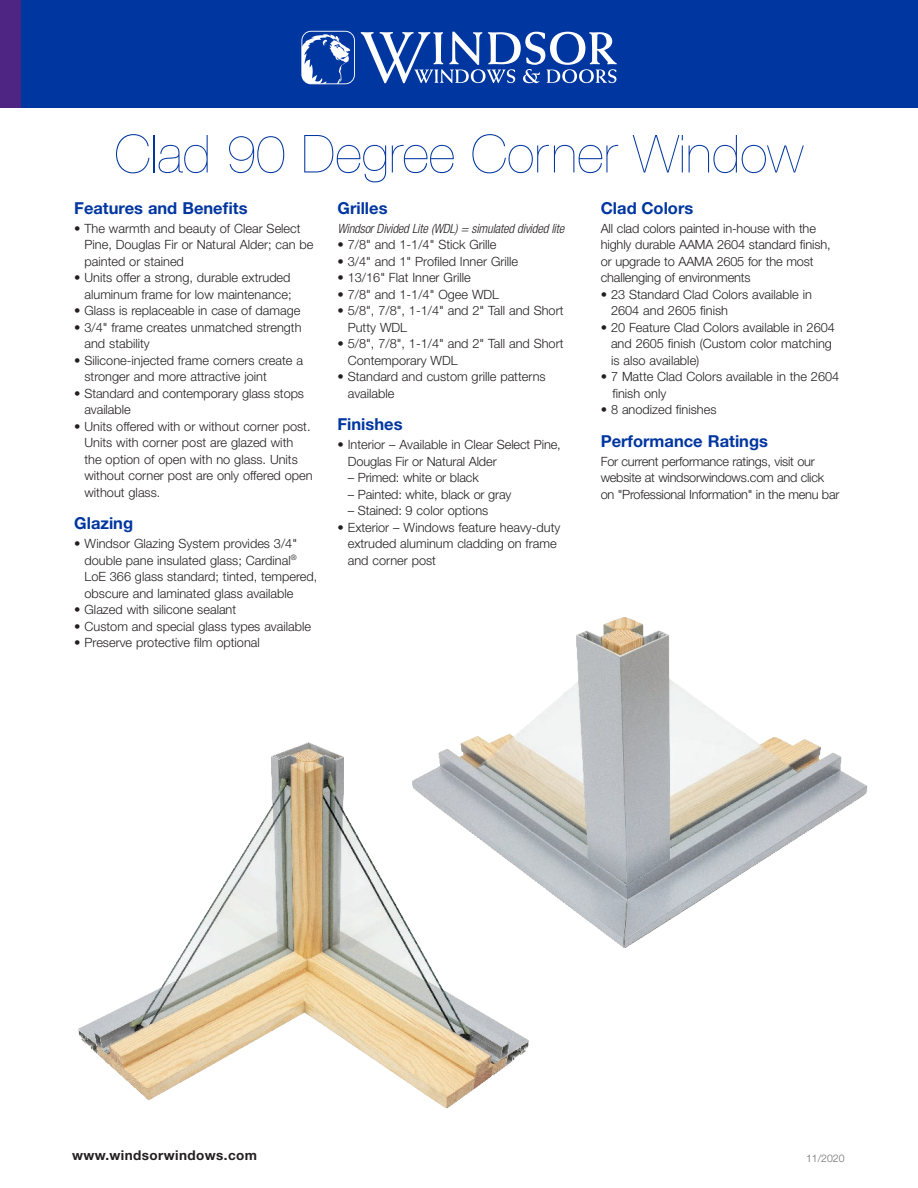
<style>
.page{position:relative;width:918px;height:1188px;background:#fff}
.page>*{position:absolute;margin:0;border:0;box-sizing:border-box;transform-origin:0 0}
.t1{font:200 52.5px "Helvetica Neue LT Std";color:#0036a0}
.t2{font:700 16.5px "Helvetica Neue LT Std";color:#0036a0}
.t3{font:700 13.5px "Helvetica Neue LT Std";letter-spacing:.03em;color:#231f20}
.t4{font:300 12.75px/16.5px "Helvetica Neue LT Std";color:#231f20}
.t5{font:300 12.75px/16.5px "Helvetica Neue LT Std";letter-spacing:-.02em;color:#231f20}
.t6{font:italic 300 condensed 12.75px "Helvetica Neue LT Std";letter-spacing:-.01em;color:#231f20}
.t7{font:300 10.5px "Helvetica Neue LT Std";color:#6c6d70}
</style>
<div class="page">
<div style="left:0;top:0;width:918px;height:108px;background:#0036a0"></div>
<svg style="left:361px;top:32px;width:256px;height:51px"></svg>
<svg style="left:301px;top:31px;width:54px;height:53px"></svg>
<div style="left:0;top:0;width:20px;height:108px;background:#4e2582"></div>
<img style="left:518px;top:617px;width:350px;height:331px">
<img style="left:78px;top:733px;width:458px;height:376px">
<h1 class="t1" style="left:115px;top:124px;width:690px">Clad 90 Degree Corner Window</h1>
<p class="t2" style="left:74px;top:198px;width:175px">Features and Benefits</p>
<p class="t4" style="left:85px;top:220px;width:231px;text-indent:-10px">• The warmth and beauty of Clear Select<br>Pine, Douglas Fir or Natural Alder; can be painted or stained</p>
<p class="t4" style="left:74px;top:269px;width:219px;text-align:right">• Units offer a strong, durable extruded aluminum frame for low maintenance;</p>
<p class="t4" style="left:74px;top:302px;width:228px">• Glass is replaceable in case of damage</p>
<p class="t4" style="left:85px;top:319px;width:219px;text-indent:-10px">• 3/4" frame creates unmatched strength and stability</p>
<p class="t4" style="left:85px;top:352px;width:220px;text-indent:-10px">• Silicone-injected frame corners create a stronger and more attractive joint</p>
<p class="t4" style="left:84px;top:385px;width:221px;text-indent:-10px">• Standard and contemporary glass stops available</p>
<p class="t4" style="left:85px;top:418px;width:230px;text-indent:-10px">• Units offered with or without corner post.<br>Units with corner post are glazed with the option of open with no glass. Units without corner post are only offered open without glass.</p>
<p class="t2" style="left:74px;top:513px;width:60px">Glazing</p>
<p class="t4" style="left:85px;top:535px;width:234px;text-indent:-10px">• Windsor Glazing System provides 3/4" double pane insulated glass; Cardinal<sup>® </sup>LoE 366 glass standard; tinted, tempered, obscure and laminated glass available</p>
<p class="t4" style="left:74px;top:601px;width:164px">• Glazed with silicone sealant</p>
<p class="t4" style="left:74px;top:618px;width:238px">• Custom and special glass types available</p>
<p class="t4" style="left:74px;top:634px;width:187px">• Preserve protective film optional</p>
<p class="t2" style="left:338px;top:198px;width:52px">Grilles</p>
<p class="t6" style="left:338px;top:221px;width:228px">Windsor Divided Lite (WDL) = simulated divided lite</p>
<p class="t4" style="left:338px;top:236px;width:161px">• 7/8" and 1-1/4" Stick Grille</p>
<p class="t4" style="left:338px;top:253px;width:182px">• 3/4" and 1" Profiled Inner Grille</p>
<p class="t4" style="left:338px;top:269px;width:135px">• 13/16" Flat Inner Grille</p>
<p class="t4" style="left:338px;top:286px;width:163px">• 7/8" and 1-1/4" Ogee WDL</p>
<p class="t4" style="left:348px;top:302px;width:217px;text-indent:-10px">• 5/8", 7/8", 1-1/4" and 2" Tall and Short<br>Putty WDL</p>
<p class="t4" style="left:348px;top:335px;width:217px;text-indent:-10px">• 5/8", 7/8", 1-1/4" and 2" Tall and Short<br>Contemporary WDL</p>
<p class="t4" style="left:348px;top:368px;width:199px;text-indent:-10px">• Standard and custom grille patterns available</p>
<p class="t2" style="left:338px;top:414px;width:67px">Finishes</p>
<p class="t4" style="left:348px;top:436px;width:215px;text-indent:-10px">• Interior – Available in Clear Select Pine,<br>Douglas Fir or Natural Alder</p>
<p class="t4" style="left:348px;top:469px;width:132px">– Primed: white or black</p>
<p class="t4" style="left:348px;top:486px;width:165px">– Painted: white, black or gray</p>
<p class="t4" style="left:348px;top:502px;width:142px">– Stained: 9 color options</p>
<p class="t4" style="left:348px;top:519px;width:214px;text-indent:-10px">• Exterior – Windows feature heavy-duty extruded aluminum cladding on frame and corner post</p>
<p class="t2" style="left:601px;top:198px;width:94px">Clad Colors</p>
<p class="t4" style="left:601px;top:220px;width:231px">All clad colors painted in-house with the highly durable AAMA 2604 standard finish, or upgrade to AAMA 2605 for the most challenging of environments</p>
<p class="t4" style="left:611px;top:286px;width:202px;text-indent:-10px">• 23 Standard Clad Colors available in<br>2604 and 2605 finish</p>
<p class="t4" style="left:611px;top:319px;width:225px;text-indent:-10px">• 20 Feature Clad Colors available in 2604 and 2605 finish (Custom color matching is also available)</p>
<p class="t4" style="left:612px;top:368px;width:228px;text-indent:-12px">• 7 Matte Clad Colors available in the 2604 finish only</p>
<p class="t4" style="left:601px;top:401px;width:117px">• 8 anodized finishes</p>
<p class="t2" style="left:601px;top:431px;width:169px">Performance Ratings</p>
<p class="t5" style="left:601px;top:453px;width:240px">For current performance ratings, visit our website at windsorwindows.com and click on "Professional Information" in the menu bar</p>
<p class="t3" style="left:72px;top:1147px;width:187px">www.windsorwindows.com</p>
<p class="t7" style="left:806px;top:1152px;width:40px">11/2020</p>
</div>
